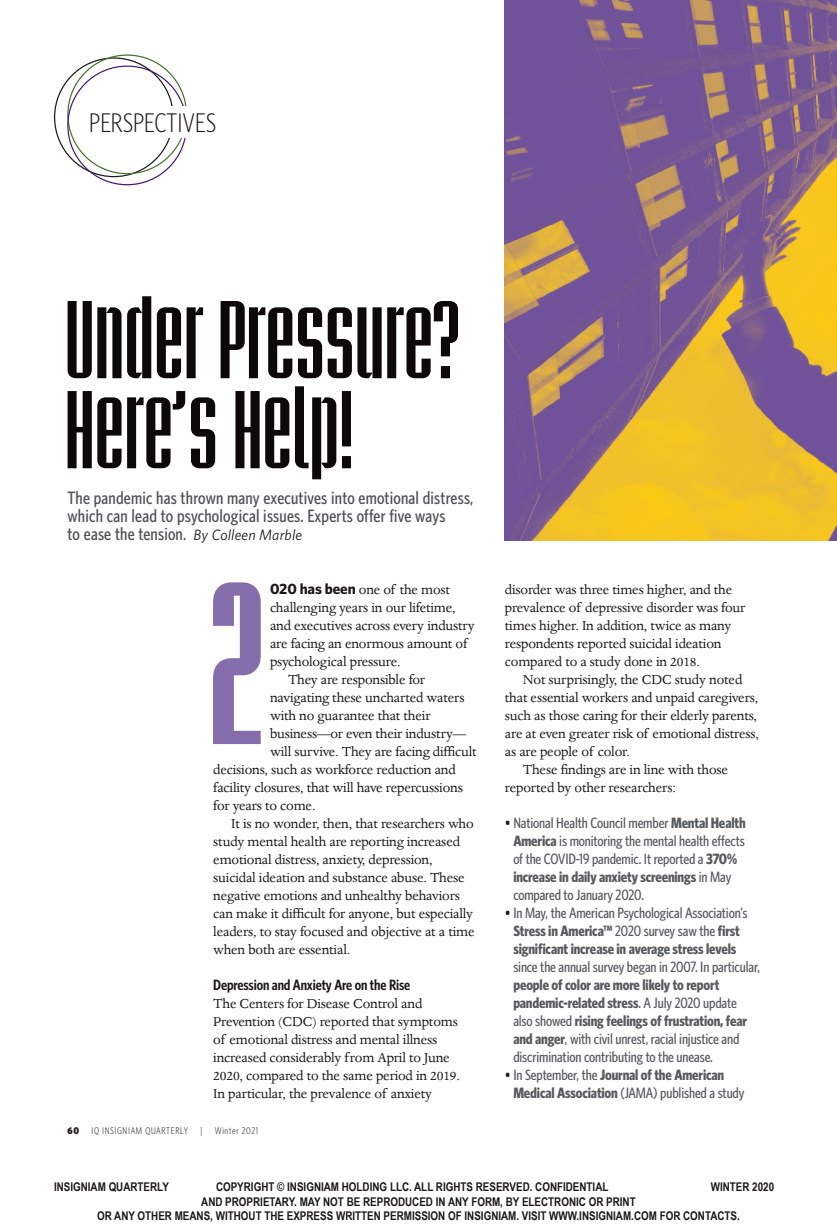
<style>
.page{position:relative;width:837px;height:1229px;background:#fff}
.page>*{position:absolute;margin:0;border:0;box-sizing:border-box;transform-origin:0 0}
.t1{font:900 condensed 194.7px "Briem Akademi Std";color:#856cab;scale:.9 1}
.t2{font:700 condensed 93px/90px "Briem Akademi Std";color:#0d0809}
.t3{font:300 condensed 27px "Whitney HTF";color:#1a1818}
.Department_Deck{font:500 condensed 18px/18px "Whitney HTF";letter-spacing:.01em;color:#505153}
.Body_copy_ragged{font:15px/18px "Dante MT Pro";letter-spacing:-.01em;color:#1a1818}
.Body_copy_ragged-2{font:500 condensed 15px/18px "Whitney HTF";letter-spacing:-.01em;color:#5a5b5e}
.Body_copy_ragged-3{font:700 condensed 15px/18px "Whitney HTF";letter-spacing:-.01em;color:#5a5b5e}
.Body_copy_ragged-4{font:600 condensed 15px "Whitney HTF";letter-spacing:-.01em;color:#1a1818}
.t4{font:700 12px "Arial Narrow";color:#1a1818}
.t5{font:300 condensed 9.75px "Whitney HTF";letter-spacing:.07em;color:#1a1818}
.t6{font:900 condensed 9.75px "Whitney HTF";color:#1a1818}
.s1{font-weight:400;font-style:italic;font-stretch:normal;font-size:15px;color:#1a1818}
.s2{font-family:"Whitney HTF";font-weight:700}
.s3{color:#1a1818}
.s4{font-weight:700}
.s5{font-weight:500;color:#1a1818}
.s6{font-weight:500}
</style>
<div class="page">
<img style="left:505px;top:0;width:332px;height:540px">
<p class="t3" style="left:89px;top:108px;width:128px">PERSPECTIVES</p>
<p class="t2" style="left:65px;top:294px;width:396px">Under Pressure?<br>Here’s Help!</p>
<p class="Department_Deck" style="left:68px;top:488px;width:407px">The pandemic has thrown many executives into emotional distress, which can lead to psychological issues. Experts offer five ways<br>to ease the tension. <span class="s1">By Colleen Marble</span></p>
<p class="t1" style="left:210px;top:559px;width:61px">2</p>
<p class="Body_copy_ragged" style="left:270px;top:581px;width:206px"><span class="s2">020 has been</span> one of the most challenging years in our lifetime, and executives across every industry are facing an enormous amount of psychological pressure.</p>
<p class="Body_copy_ragged" style="left:288px;top:671px;width:139px">They are responsible for</p>
<p class="Body_copy_ragged" style="left:270px;top:689px;width:196px">navigating these uncharted waters</p>
<p class="Body_copy_ragged" style="left:270px;top:707px;width:162px">with no guarantee that their</p>
<p class="Body_copy_ragged" style="left:270px;top:725px;width:198px">business—or even their industry—</p>
<p class="Body_copy_ragged" style="left:270px;top:743px;width:208px">will survive. They are facing difficult</p>
<p class="Body_copy_ragged" style="left:213px;top:761px;width:244px">decisions, such as workforce reduction and</p>
<p class="Body_copy_ragged" style="left:213px;top:779px;width:251px">facility closures, that will have repercussions</p>
<p class="Body_copy_ragged" style="left:213px;top:797px;width:104px">for years to come.</p>
<p class="Body_copy_ragged" style="left:213px;top:815px;width:263px;text-indent:18px">It is no wonder, then, that researchers who study mental health are reporting increased emotional distress, anxiety, depression, suicidal ideation and substance abuse. These negative emotions and unhealthy behaviors can make it difficult for anyone, but especially leaders, to stay focused and objective at a time when both are essential.</p>
<p class="Body_copy_ragged-4" style="left:213px;top:976px;width:199px">Depression and Anxiety Are on the Rise</p>
<p class="Body_copy_ragged" style="left:213px;top:995px;width:248px">The Centers for Disease Control and Prevention (CDC) reported that symptoms of emotional distress and mental illness increased considerably from April to June 2020, compared to the same period in 2019.<br>In particular, the prevalence of anxiety</p>
<p class="t6" style="left:68px;top:1125px;width:13px">60</p>
<p class="t5" style="left:91px;top:1125px;width:98px">IQ INSIGNIAM QUARTERLY</p>
<p class="t5" style="left:200px;top:1125px;width:3px">|</p>
<p class="t5" style="left:215px;top:1125px;width:45px">Winter 2021</p>
<p class="Body_copy_ragged" style="left:505px;top:581px;width:242px">disorder was three times higher, and the prevalence of depressive disorder was four times higher. In addition, twice as many respondents reported suicidal ideation compared to a study done in 2018.</p>
<p class="Body_copy_ragged" style="left:505px;top:671px;width:256px;text-indent:18px">Not surprisingly, the CDC study noted that essential workers and unpaid caregivers, such as those caring for their elderly parents, are at even greater risk of emotional distress, as are people of color.</p>
<p class="Body_copy_ragged" style="left:505px;top:761px;width:225px;text-indent:18px">These findings are in line with those reported by other researchers:</p>
<p class="Body_copy_ragged-2" style="left:513px;top:814px;width:234px;text-indent:-8px"><span class="s3">•</span> National Health Council member <span class="s4">Mental Health America</span> is monitoring the mental health effects of the COVID-19 pandemic. It reported a <span class="s4">370% increase in daily anxiety screenings</span> in May compared to January 2020.</p>
<p class="Body_copy_ragged-2" style="left:513px;top:904px;width:248px;text-indent:-8px"><span class="s3">•</span> In May, the American Psychological Association’s <span class="s4">Stress in America™</span> 2020 survey saw the <span class="s4">first significant increase in average stress levels </span>since the annual survey began in 2007. In particular, <span class="s4">people of color are more likely to report pandemic-related stress</span>. A July 2020 update also showed <span class="s4">rising feelings of frustration, fear and anger</span>, with civil unrest, racial injustice and discrimination contributing to the unease.</p>
<p class="Body_copy_ragged-3" style="left:513px;top:1066px;width:233px;text-indent:-8px"><span class="s5">•</span> <span class="s6">In September, the</span> Journal of the American<br>Medical Association <span class="s6">(JAMA) published a study</span></p>
<p class="t4" style="left:54px;top:1177px;width:116px">INSIGNIAM QUARTERLY</p>
<p class="t4" style="left:216px;top:1177px;width:394px">COPYRIGHT © INSIGNIAM HOLDING LLC. ALL RIGHTS RESERVED. CONFIDENTIAL</p>
<p class="t4" style="left:711px;top:1177px;width:65px">WINTER 2020</p>
<p class="t4" style="left:201px;top:1192px;width:436px">AND PROPRIETARY. MAY NOT BE REPRODUCED IN ANY FORM, BY ELECTRONIC OR PRINT</p>
<p class="t4" style="left:97px;top:1206px;width:644px">OR ANY OTHER MEANS, WITHOUT THE EXPRESS WRITTEN PERMISSION OF INSIGNIAM. VISIT WWW.INSIGNIAM.COM FOR CONTACTS.</p>
</div>
